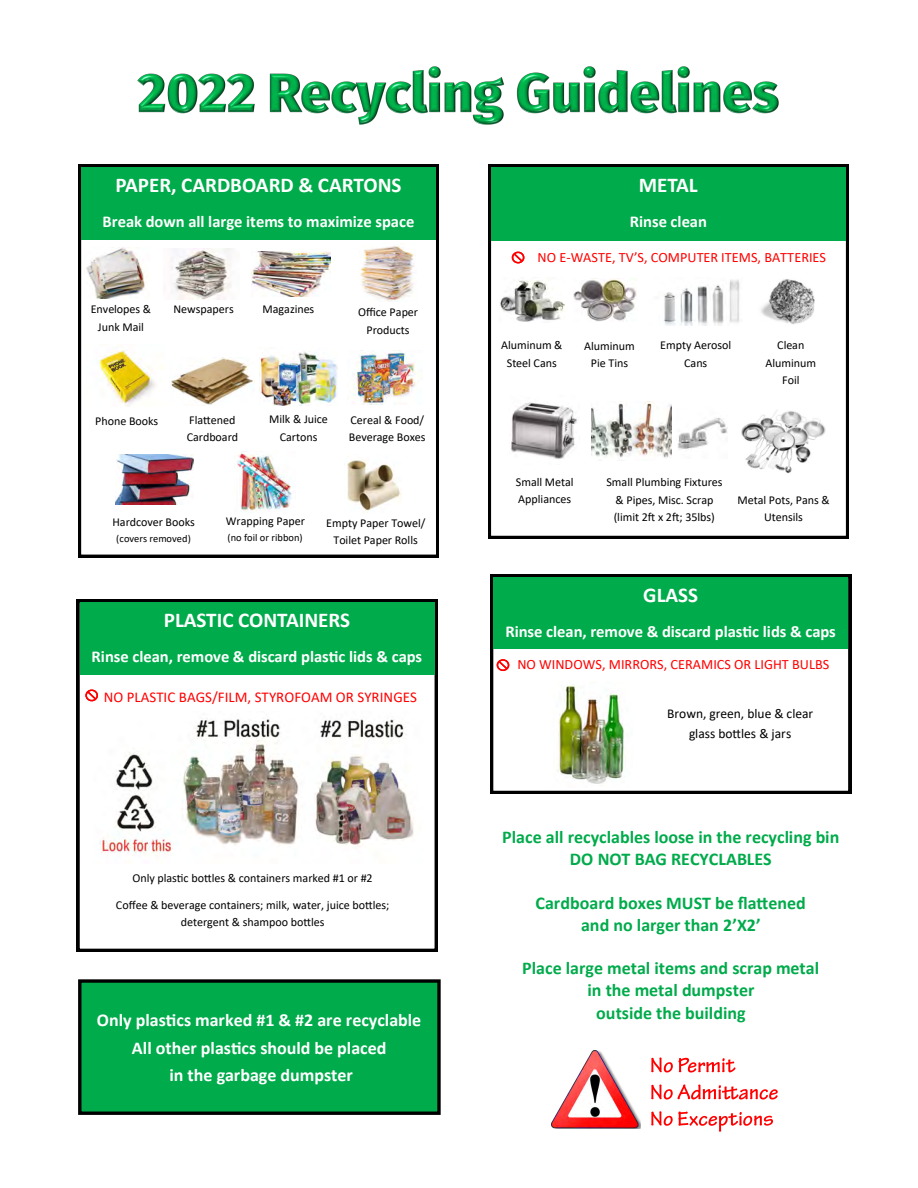
<style>
.page{position:relative;width:918px;height:1188px;background:#fff}
.page>*{position:absolute;margin:0;border:0;box-sizing:border-box;transform-origin:0 0}
.t1{font:700 21.15px "Calibri";color:#fff}
.t2{font:700 21px "Calibri";color:#fff}
.t3{font:700 18px "Calibri";color:#00ab4b}
.t4{font:700 18px "Calibri";color:#fff}
.t5{font:700 16.65px "Calibri";color:#fff}
.t6{font:700 16.5px "Calibri";color:#fff}
.t7{font:15px "Calibri";color:#f00}
.t8{font:14.25px "Calibri";color:#f00}
.t9{font:13.5px/19.6px "Calibri";color:#000;text-align:center}
.t10{font:12px/17.4px "Calibri";letter-spacing:-.005em;color:#000;text-align:center}
.t11{font:10.5px "Calibri";color:#000}
</style>
<div class="page">
<svg style="left:77px;top:599px;width:361px;height:353px"></svg>
<svg style="left:488px;top:164px;width:361px;height:375px"></svg>
<img style="left:138px;top:67px;width:641px;height:58px">
<svg style="left:78px;top:164px;width:361px;height:394px"></svg>
<div style="left:81px;top:167px;width:355px;height:73px;background:#00ab4b"></div>
<img style="left:84px;top:247px;width:66px;height:51px">
<img style="left:164px;top:249px;width:76px;height:50px">
<img style="left:251px;top:252px;width:79px;height:45px">
<img style="left:359px;top:244px;width:57px;height:58px">
<img style="left:85px;top:344px;width:80px;height:63px">
<img style="left:170px;top:358px;width:85px;height:47px">
<img style="left:260px;top:347px;width:78px;height:59px">
<img style="left:348px;top:350px;width:74px;height:54px">
<img style="left:115px;top:454px;width:78px;height:50px">
<img style="left:235px;top:452px;width:61px;height:61px">
<img style="left:344px;top:455px;width:58px;height:57px">
<svg style="left:85px;top:690px;width:13px;height:11px"></svg>
<div style="left:80px;top:602px;width:354px;height:73px;background:#00ab4b"></div>
<svg style="left:512px;top:252px;width:12px;height:11px"></svg>
<div style="left:80px;top:981px;width:359px;height:132px;background:#00ab4b"></div>
<div style="left:78px;top:979px;width:363px;height:136px;border:3px solid #000"></div>
<div style="left:491px;top:168px;width:354px;height:73px;background:#00ab4b"></div>
<img style="left:500px;top:278px;width:64px;height:45px">
<img style="left:574px;top:279px;width:62px;height:43px">
<img style="left:645px;top:277px;width:97px;height:49px">
<img style="left:757px;top:279px;width:71px;height:47px">
<img style="left:510px;top:396px;width:69px;height:69px">
<img style="left:591px;top:402px;width:81px;height:58px">
<img style="left:740px;top:397px;width:87px;height:88px">
<img style="left:677px;top:408px;width:51px;height:50px">
<svg style="left:490px;top:574px;width:361px;height:220px"></svg>
<div style="left:494px;top:577px;width:354px;height:72px;background:#00ab4b"></div>
<img style="left:551px;top:682px;width:81px;height:106px">
<svg style="left:497px;top:659px;width:12px;height:12px"></svg>
<img style="left:551px;top:1050px;width:89px;height:79px">
<img style="left:651px;top:1057px;width:85px;height:16px">
<img style="left:651px;top:1084px;width:127px;height:16px">
<img style="left:651px;top:1111px;width:122px;height:21px">
<img style="left:94px;top:711px;width:329px;height:153px">
<p class="t2" style="left:115px;top:177px;width:288px">PAPER, CARDBOARD &amp; CARTONS</p>
<p class="t6" style="left:102px;top:215px;width:313px">Break down all large items to maximize space</p>
<p class="t10" style="left:91px;top:302px;width:62px">Envelopes &amp;<br>Junk Mail</p>
<p class="t10" style="left:174px;top:301px;width:62px">Newspapers</p>
<p class="t10" style="left:262px;top:302px;width:53px">Magazines</p>
<p class="t10" style="left:358px;top:304px;width:61px">Office Paper<br>Products</p>
<p class="t10" style="left:95px;top:413px;width:65px">Phone Books</p>
<p class="t10" style="left:187px;top:412px;width:53px;text-align:left">Flattened<br>Cardboard</p>
<p class="t10" style="left:269px;top:412px;width:60px">Milk &amp; Juice<br>Cartons</p>
<p class="t10" style="left:349px;top:412px;width:78px;text-align:left">Cereal &amp; Food/<br>Beverage Boxes</p>
<p class="t10" style="left:112px;top:514px;width:84px">Hardcover Books</p>
<p class="t11" style="left:116px;top:534px;width:76px">(covers removed)</p>
<p class="t10" style="left:226px;top:514px;width:81px">Wrapping Paper</p>
<p class="t11" style="left:228px;top:533px;width:77px">(no foil or ribbon)</p>
<p class="t10" style="left:326px;top:515px;width:101px">Empty Paper Towel/<br>Toilet Paper Rolls</p>
<p class="t1" style="left:164px;top:612px;width:188px">PLASTIC CONTAINERS</p>
<p class="t6" style="left:92px;top:650px;width:332px">Rinse clean, remove &amp; discard plastic lids &amp; caps</p>
<p class="t7" style="left:104px;top:691px;width:315px">NO PLASTIC BAGS/FILM, STYROFOAM OR SYRINGES</p>
<p class="t10" style="left:133px;top:871px;width:242px">Only plastic bottles &amp; containers marked #1 or #2</p>
<p class="t10" style="left:116px;top:897px;width:275px">Coffee &amp; beverage containers; milk, water, juice bottles; detergent &amp; shampoo bottles</p>
<p class="t4" style="left:97px;top:1012px;width:326px">Only plastics marked #1 &amp; #2 are recyclable</p>
<p class="t4" style="left:132px;top:1040px;width:256px">All other plastics should be placed</p>
<p class="t4" style="left:169px;top:1068px;width:185px">in the garbage dumpster</p>
<p class="t2" style="left:639px;top:177px;width:61px">METAL</p>
<p class="t6" style="left:630px;top:215px;width:79px">Rinse clean</p>
<p class="t8" style="left:538px;top:251px;width:290px">NO E-WASTE, TV’S, COMPUTER ITEMS, BATTERIES</p>
<p class="t10" style="left:501px;top:338px;width:63px">Aluminum &amp;<br>Steel Cans</p>
<p class="t10" style="left:584px;top:338px;width:52px">Aluminum<br>Pie Tins</p>
<p class="t10" style="left:660px;top:338px;width:73px">Empty Aerosol<br>Cans</p>
<p class="t10" style="left:766px;top:337px;width:52px">Clean<br>Aluminum<br>Foil</p>
<p class="t10" style="left:516px;top:474px;width:59px;text-align:left">Small Metal<br>Appliances</p>
<p class="t10" style="left:606px;top:475px;width:118px">Small Plumbing Fixtures &amp; Pipes, Misc. Scrap (limit 2ft x 2ft; 35lbs)</p>
<p class="t10" style="left:738px;top:492px;width:94px">Metal Pots, Pans &amp;<br>Utensils</p>
<p class="t2" style="left:643px;top:586px;width:56px">GLASS</p>
<p class="t5" style="left:505px;top:624px;width:332px">Rinse clean, remove &amp; discard plastic lids &amp; caps</p>
<p class="t8" style="left:517px;top:659px;width:313px">NO WINDOWS, MIRRORS, CERAMICS OR LIGHT BULBS</p>
<p class="t9" style="left:667px;top:705px;width:148px">Brown, green, blue &amp; clear glass bottles &amp; jars</p>
<p class="t3" style="left:502px;top:829px;width:339px">Place all recyclables loose in the recycling bin</p>
<p class="t3" style="left:570px;top:851px;width:203px">DO NOT BAG RECYCLABLES</p>
<p class="t3" style="left:536px;top:895px;width:272px">Cardboard boxes MUST be flattened</p>
<p class="t3" style="left:581px;top:917px;width:181px">and no larger than 2’X2’</p>
<p class="t3" style="left:522px;top:961px;width:298px">Place large metal items and scrap metal</p>
<p class="t3" style="left:587px;top:983px;width:168px">in the metal dumpster</p>
<p class="t3" style="left:596px;top:1005px;width:151px">outside the building</p>
</div>
